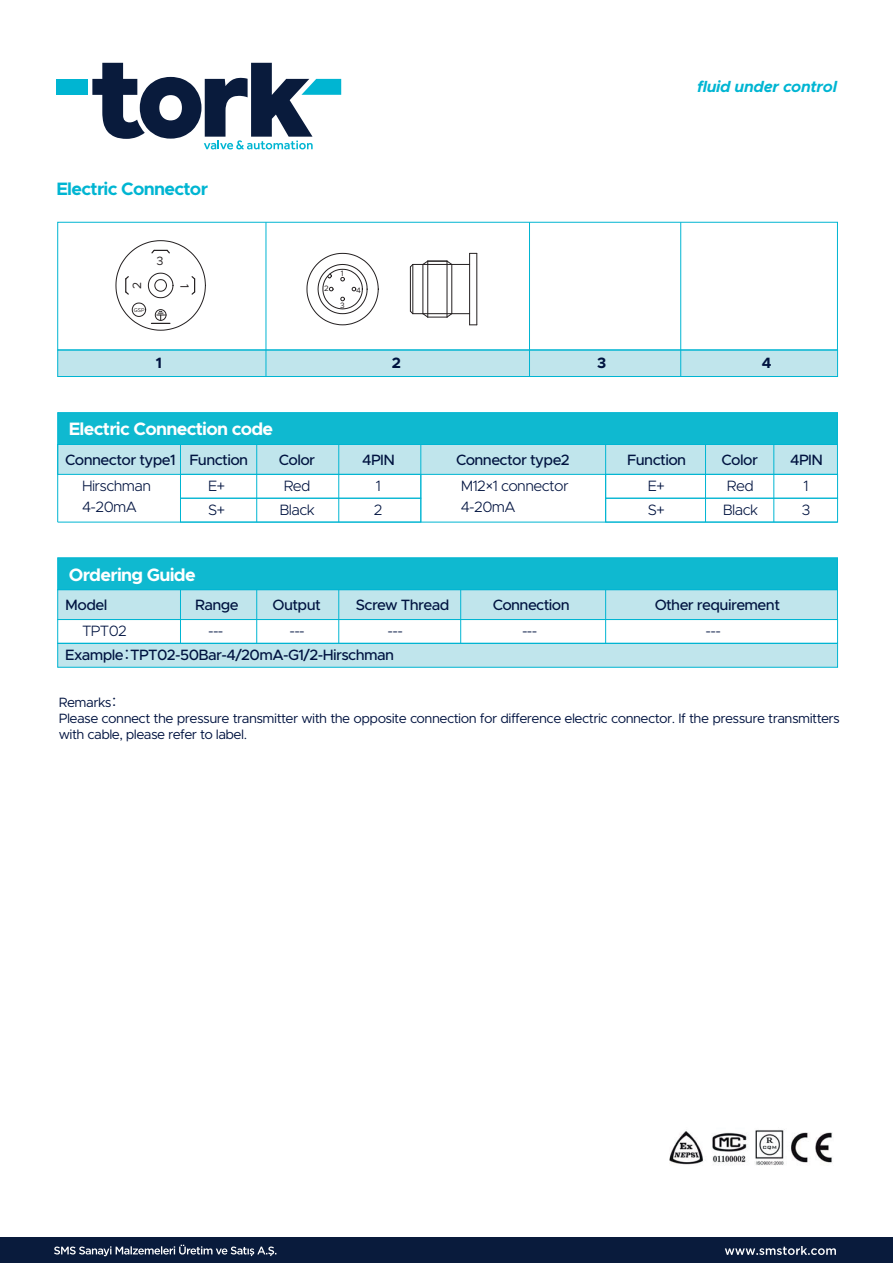
<style>
.page{position:relative;width:893px;height:1263px;background:#fff}
.page>*{position:absolute;margin:0;border:0;box-sizing:border-box;transform-origin:0 0}
.t1{font:700 18px "Metropolis";letter-spacing:-.04em;color:#fff}
.t2{font:700 18px "Metropolis";letter-spacing:-.04em;color:#00b5d2}
.t3{font:italic 700 15.9px "Metropolis";letter-spacing:-.02em;color:#00b5d2}
.t4{font:500 15px "Metropolis";letter-spacing:-.04em;color:#001340}
.t5{font:300 15px/24px "Metropolis";letter-spacing:-.04em;color:#001340}
.t6{font:700 15px "Metropolis";color:#001340}
.t7{font:13.5px/16.2px "Metropolis";letter-spacing:-.04em;color:#001340}
.t8{font:12px "Metropolis";color:#231f20}
.t9{font:7.8px "Metropolis";color:#231f20}
.t10{font:5.4px "Metropolis";color:#231f20}
.s1{font-family:"Koz Go Pr 6 N";font-weight:400}
.s2{font-family:"Koz Go Pr 6 N"}
</style>
<div class="page">
<div style="left:58px;top:350px;width:780px;height:27px;background:#c0e5ec;border:1px solid #00b5d2"></div>
<div style="left:58px;top:222px;width:780px;height:128px;border:1px solid #00b5d2"></div>
<svg style="left:115px;top:240px;width:91px;height:91px"></svg>
<img style="left:669px;top:1130px;width:164px;height:36px">
<svg style="left:92px;top:63px;width:249px;height:86px"></svg>
<div style="left:56px;top:79px;width:31px;height:16px;background:#00b5d2"></div>
<div style="left:0;top:1238px;width:893px;height:25px;background:#091b3c"></div>
<svg style="left:725px;top:1246px;width:111px;height:9px"></svg>
<svg style="left:54px;top:1245px;width:222px;height:11px"></svg>
<div style="left:58px;top:444px;width:780px;height:31px;background:#c0e5ec;border:1px solid #00b5d2"></div>
<div style="left:180px;top:474px;width:241px;height:24px;border:1px solid #00b5d2"></div>
<div style="left:180px;top:498px;width:241px;height:24px;border:1px solid #00b5d2"></div>
<div style="left:605px;top:474px;width:233px;height:24px;border:1px solid #00b5d2"></div>
<div style="left:605px;top:498px;width:233px;height:24px;border:1px solid #00b5d2"></div>
<div style="left:58px;top:412px;width:780px;height:33px;background:#0fb9d0;border:1px solid #00b5d2"></div>
<hr style="left:180px;top:444px;width:1px;height:78px;background:#00b5d2">
<hr style="left:57px;top:444px;width:1px;height:78px;background:#00b5d2">
<hr style="left:256px;top:444px;width:1px;height:78px;background:#00b5d2">
<hr style="left:338px;top:444px;width:1px;height:78px;background:#00b5d2">
<hr style="left:421px;top:444px;width:1px;height:78px;background:#00b5d2">
<hr style="left:605px;top:444px;width:1px;height:78px;background:#00b5d2">
<hr style="left:705px;top:444px;width:1px;height:78px;background:#00b5d2">
<hr style="left:774px;top:444px;width:1px;height:78px;background:#00b5d2">
<hr style="left:266px;top:222px;width:1px;height:154px;background:#00b5d2">
<hr style="left:529px;top:222px;width:1px;height:154px;background:#00b5d2">
<hr style="left:680px;top:222px;width:1px;height:154px;background:#00b5d2">
<svg style="left:306px;top:253px;width:73px;height:72px"></svg>
<hr style="left:410px;top:267px;width:1px;height:44px;background:#231f20">
<hr style="left:476px;top:253px;width:1px;height:72px;background:#231f20">
<hr style="left:451px;top:264px;width:1px;height:50px;background:#231f20">
<hr style="left:469px;top:253px;width:1px;height:72px;background:#231f20">
<hr style="left:423px;top:264px;width:1px;height:50px;background:#231f20">
<hr style="left:427px;top:261px;width:1px;height:56px;background:#231f20">
<hr style="left:447px;top:261px;width:1px;height:56px;background:#231f20">
<svg style="left:409px;top:260px;width:61px;height:8px"></svg>
<svg style="left:409px;top:310px;width:61px;height:8px"></svg>
<hr style="left:412px;top:264px;width:1px;height:50px;background:#231f20">
<hr style="left:58px;top:522px;width:779px;height:1px;background:#00b5d2">
<div style="left:58px;top:589px;width:780px;height:31px;background:#c0e5ec"></div>
<div style="left:58px;top:619px;width:780px;height:24px;border:1px solid #00b5d2"></div>
<div style="left:58px;top:643px;width:780px;height:24px;background:#c0e5ec"></div>
<div style="left:58px;top:558px;width:780px;height:32px;background:#0fb9d0;border:1px solid #00b5d2"></div>
<hr style="left:180px;top:590px;width:1px;height:53px;background:#00b5d2">
<hr style="left:256px;top:590px;width:1px;height:53px;background:#00b5d2">
<hr style="left:338px;top:590px;width:1px;height:53px;background:#00b5d2">
<hr style="left:460px;top:590px;width:1px;height:53px;background:#00b5d2">
<hr style="left:605px;top:590px;width:1px;height:53px;background:#00b5d2">
<hr style="left:58px;top:643px;width:779px;height:1px;background:#00b5d2">
<p class="t2" style="left:56px;top:178px;width:153px">Electric Connector</p>
<p class="t8" style="left:157px;top:254px;width:9px">3</p>
<p class="t8" style="left:130px;top:289px;width:9px;rotate:-90deg">2</p>
<p class="t8" style="left:192px;top:284px;width:6px;rotate:90deg">1</p>
<p class="t10" style="left:134px;top:307px;width:12px">GSP</p>
<p class="t9" style="left:324px;top:284px;width:6px">2</p>
<p class="t9" style="left:341px;top:268px;width:4px">1</p>
<p class="t9" style="left:340px;top:300px;width:6px">3</p>
<p class="t9" style="left:356px;top:285px;width:6px">4</p>
<p class="t3" style="left:697px;top:76px;width:141px">fluid under control</p>
<p class="t6" style="left:156px;top:353px;width:8px">1</p>
<p class="t6" style="left:392px;top:353px;width:11px">2</p>
<p class="t6" style="left:597px;top:353px;width:11px">3</p>
<p class="t6" style="left:762px;top:353px;width:11px">4</p>
<p class="t1" style="left:69px;top:418px;width:206px">Electric Connection code</p>
<p class="t4" style="left:65px;top:451px;width:185px">Connector type1 Function</p>
<p class="t4" style="left:279px;top:451px;width:38px">Color</p>
<p class="t4" style="left:362px;top:451px;width:34px">4PIN</p>
<p class="t4" style="left:456px;top:451px;width:115px">Connector type2</p>
<p class="t4" style="left:627px;top:451px;width:60px">Function</p>
<p class="t4" style="left:722px;top:451px;width:38px">Color</p>
<p class="t5" style="left:82px;top:476px;width:71px;line-height:21px">Hirschman<br>4-20mA</p>
<p class="t5" style="left:461px;top:476px;width:109px;line-height:21px">M12×1 connector<br>4-20mA</p>
<p class="t5" style="left:279px;top:474px;width:37px">Red<br>Black</p>
<p class="t5" style="left:723px;top:474px;width:37px">Red<br>Black</p>
<p class="t5" style="left:208px;top:474px;width:19px">E+<br>S+</p>
<p class="t5" style="left:648px;top:474px;width:19px">E+<br>S+</p>
<p class="t5" style="left:374px;top:474px;width:10px">1<br>2</p>
<p class="t4" style="left:790px;top:451px;width:34px">4PIN</p>
<p class="t5" style="left:802px;top:474px;width:10px">1<br>3</p>
<p class="t1" style="left:69px;top:563px;width:128px">Ordering Guide</p>
<p class="t4" style="left:195px;top:596px;width:45px">Range</p>
<p class="t4" style="left:273px;top:596px;width:50px">Output</p>
<p class="t4" style="left:356px;top:596px;width:95px">Screw Thread</p>
<p class="t4" style="left:493px;top:596px;width:79px">Connection</p>
<p class="t4" style="left:655px;top:596px;width:127px">Other requirement</p>
<p class="t4" style="left:65px;top:596px;width:44px">Model</p>
<p class="t4" style="left:65px;top:646px;width:330px">Example<span class="s1">：</span>TPT02-50Bar-4/20mA-G1/2-Hirschman</p>
<p class="t5" style="left:82px;top:619px;width:47px">TPT02</p>
<p class="t5" style="left:208px;top:619px;width:17px">---</p>
<p class="t5" style="left:289px;top:619px;width:17px">---</p>
<p class="t5" style="left:388px;top:619px;width:17px">---</p>
<p class="t5" style="left:522px;top:619px;width:17px">---</p>
<p class="t5" style="left:705px;top:619px;width:17px">---</p>
<p class="t7" style="left:59px;top:694px;width:783px">Remarks<span class="s2">：<br></span>Please connect the pressure transmitter with the opposite connection for difference electric connector. If the pressure transmitters with cable, please refer to label.</p>
</div>
